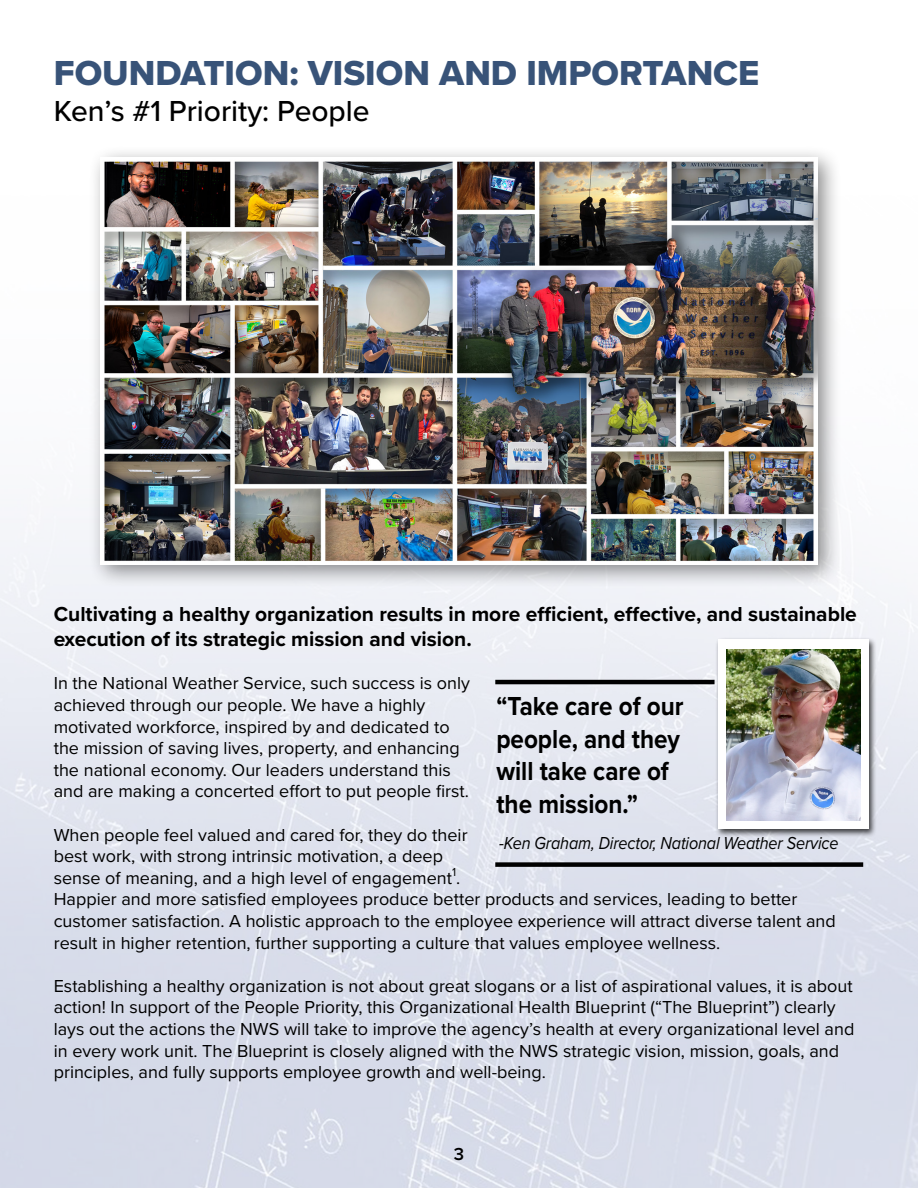
<style>
.page{position:relative;width:918px;height:1188px;background:#fff}
.page>*{position:absolute;margin:0;border:0;box-sizing:border-box;transform-origin:0 0}
.t1{font:36px "Proxima Nova Extrabld";color:#385378}
.t2{font:500 30px "Proxima Nova";color:#000}
.t3{font:700 27px/32.4px "Proxima Nova";color:#000;scale:.9 1}
.t4{font:700 21px/25.2px "Proxima Nova";color:#000}
.t5{font:18px/21.6px "Proxima Nova";color:#000}
.t6{font:italic 18px "Proxima Nova";letter-spacing:-.01em;color:#000;scale:.9 1}
.t7{font:600 18px "Proxima Nova";color:#000}
</style>
<div class="page">
<img style="left:0;top:514px;width:918px;height:674px">
<div style="left:88px;top:145px;width:754px;height:444px;background:#000;opacity:.45"></div>
<img style="left:100px;top:157px;width:718px;height:407px">
<hr style="left:495px;top:680px;width:220px;height:4px;background:#000">
<div style="left:495px;top:862px;width:368px;height:5px;background:#000"></div>
<div style="left:715px;top:637px;width:162px;height:201px;background:#000;opacity:.75"></div>
<div style="left:718px;top:640px;width:151px;height:189px;background:#fff"></div>
<img style="left:727px;top:649px;width:133px;height:172px">
<h1 class="t1" style="left:54px;top:46px;width:707px">FOUNDATION: VISION AND IMPORTANCE</h1>
<h2 class="t2" style="left:54px;top:88px;width:317px">Ken’s #1 Priority: People</h2>
<p class="t4" style="left:54px;top:601px;width:805px">Cultivating a healthy organization results in more efficient, effective, and sustainable execution of its strategic mission and vision.</p>
<p class="t5" style="left:54px;top:672px;width:418px">In the National Weather Service, such success is only achieved through our people. We have a highly motivated workforce, inspired by and dedicated to the mission of saving lives, property, and enhancing the national economy. Our leaders understand this and are making a concerted effort to put people first.</p>
<p class="t5" style="left:54px;top:823px;width:784px">When people feel valued and cared for, they do their<br>best work, with strong intrinsic motivation, a deep<br>sense of meaning, and a high level of engagement<sup>1</sup>.<br>Happier and more satisfied employees produce better products and services, leading to better customer satisfaction. A holistic approach to the employee experience will attract diverse talent and result in higher retention, further supporting a culture that values employee wellness.</p>
<p class="t5" style="left:54px;top:974px;width:802px">Establishing a healthy organization is not about great slogans or a list of aspirational values, it is about action! In support of the People Priority, this Organizational Health Blueprint (“The Blueprint”) clearly lays out the actions the NWS will take to improve the agency’s health at every organizational level and in every work unit. The Blueprint is closely aligned with the NWS strategic vision, mission, goals, and principles, and fully supports employee growth and well-being.</p>
<h3 class="t3" style="left:496px;top:690px;width:210px">“Take care of our people, and they will take care of the mission.”</h3>
<p class="t6" style="left:499px;top:830px;width:379px">-Ken Graham, Director, National Weather Service</p>
<p class="t7" style="left:454px;top:1141px;width:12px">3</p>
</div>
